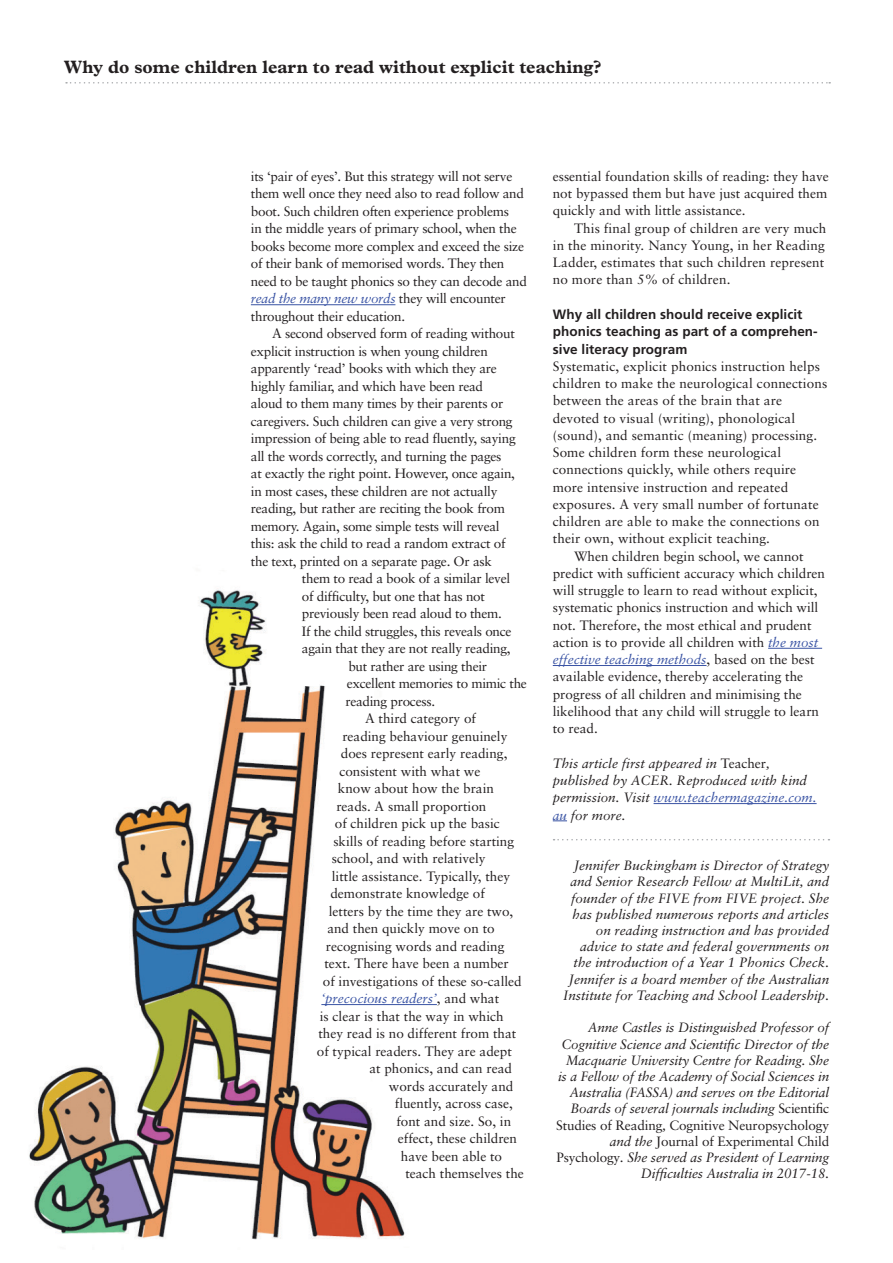
<style>
.page{position:relative;width:893px;height:1263px;background:#fff}
.page>*{position:absolute;margin:0;border:0;box-sizing:border-box;transform-origin:0 0}
.t1{font:700 18px "Plantin";color:#231f20}
.Body_indent{font:13.5px/17.2px "Sabon";color:#231f20}
.Body_indent-2{font:13.5px/17.5px "Sabon";letter-spacing:-.02em;color:#231f20}
.End_Story{font:italic 13.5px/16.2px "Sabon";color:#231f20;text-align:right}
.Body_1st_Para{font:13.5px/17.2px "Sabon";letter-spacing:.01em;color:#231f20}
.Body_indent-3{font:italic 13.5px/17.2px "Sabon";color:#231f20}
.Subhead{font:700 13.5px/17.2px "Frutiger LT Std";letter-spacing:.005em;color:#231f20}
.Body_indent-4{font:italic 13.5px "Sabon";color:#3953a4}
.s1{font-style:italic;color:#3953a4}
.s2{font-style:normal;color:#231f20}
.s3{font-style:normal}
.s4{color:#3953a4}
</style>
<div class="page">
<svg style="left:66px;top:82px;width:764px;height:2px"></svg>
<img style="left:29px;top:590px;width:393px;height:650px">
<hr style="left:251px;top:304px;width:144px;height:1px;background:#3953a4">
<hr style="left:321px;top:1004px;width:116px;height:1px;background:#3953a4">
<hr style="left:768px;top:648px;width:54px;height:1px;background:#3953a4">
<hr style="left:553px;top:665px;width:153px;height:1px;background:#3953a4">
<hr style="left:654px;top:803px;width:163px;height:1px;background:#3953a4">
<svg style="left:553px;top:820px;width:14px;height:1px"></svg>
<svg style="left:553px;top:839px;width:276px;height:1px"></svg>
<p class="t1" style="left:64px;top:56px;width:540px">Why do some children learn to read without explicit teaching?</p>
<p class="Body_indent-2" style="left:251px;top:167px;width:278px">its ‘pair of eyes’. But this strategy will not serve them well once they need also to read follow and boot. Such children often experience problems<br>in the middle years of primary school, when the books become more complex and exceed the size of their bank of memorised words. They then need to be taught phonics so they can decode and <span class="s1">read the many new words</span> they will encounter throughout their education.</p>
<p class="Body_indent-2" style="left:272px;top:325px;width:244px">A second observed form of reading without</p>
<p class="Body_indent-2" style="left:251px;top:342px;width:238px">explicit instruction is when young children</p>
<p class="Body_indent-2" style="left:251px;top:360px;width:247px">apparently ‘read’ books with which they are</p>
<p class="Body_indent-2" style="left:251px;top:377px;width:234px">highly familiar, and which have been read</p>
<p class="Body_indent-2" style="left:251px;top:395px;width:254px">aloud to them many times by their parents or</p>
<p class="Body_indent-2" style="left:251px;top:412px;width:263px">caregivers. Such children can give a very strong</p>
<p class="Body_indent-2" style="left:251px;top:430px;width:266px">impression of being able to read fluently, saying</p>
<p class="Body_indent-2" style="left:251px;top:447px;width:252px">all the words correctly, and turning the pages</p>
<p class="Body_indent-2" style="left:251px;top:465px;width:266px">at exactly the right point. However, once again,</p>
<p class="Body_indent-2" style="left:251px;top:482px;width:248px">in most cases, these children are not actually</p>
<p class="Body_indent-2" style="left:251px;top:500px;width:256px">reading, but rather are reciting the book from</p>
<p class="Body_indent-2" style="left:251px;top:517px;width:250px">memory. Again, some simple tests will reveal</p>
<p class="Body_indent-2" style="left:251px;top:535px;width:256px">this: ask the child to read a random extract of</p>
<p class="Body_indent-2" style="left:251px;top:552px;width:243px">the text, printed on a separate page. Or ask</p>
<p class="Body_indent-2" style="left:302px;top:570px;width:210px">them to read a book of a similar level</p>
<p class="Body_indent-2" style="left:302px;top:587px;width:185px">of difficulty, but one that has not</p>
<p class="Body_indent-2" style="left:302px;top:605px;width:202px">previously been read aloud to them.</p>
<p class="Body_indent-2" style="left:302px;top:622px;width:211px">If the child struggles, this reveals once</p>
<p class="Body_indent-2" style="left:302px;top:640px;width:210px">again that they are not really reading,</p>
<p class="Body_indent-2" style="left:348px;top:657px;width:140px">but rather are using their</p>
<p class="Body_indent-2" style="left:347px;top:675px;width:182px">excellent memories to mimic the</p>
<p class="Body_indent-2" style="left:345px;top:692px;width:91px">reading process.</p>
<p class="Body_indent" style="left:365px;top:710px;width:112px">A third category of</p>
<p class="Body_indent" style="left:342px;top:727px;width:167px">reading behaviour genuinely</p>
<p class="Body_indent" style="left:341px;top:745px;width:168px">does represent early reading,</p>
<p class="Body_indent" style="left:339px;top:762px;width:143px">consistent with what we</p>
<p class="Body_indent" style="left:338px;top:780px;width:158px">know about how the brain</p>
<p class="Body_indent" style="left:336px;top:797px;width:152px">reads. A small proportion</p>
<p class="Body_indent" style="left:335px;top:815px;width:167px">of children pick up the basic</p>
<p class="Body_indent" style="left:333px;top:832px;width:182px">skills of reading before starting</p>
<p class="Body_indent" style="left:332px;top:850px;width:155px">school, and with relatively</p>
<p class="Body_indent" style="left:332px;top:867px;width:180px">little assistance. Typically, they</p>
<p class="Body_indent" style="left:330px;top:885px;width:156px">demonstrate knowledge of</p>
<p class="Body_indent" style="left:329px;top:902px;width:186px">letters by the time they are two,</p>
<p class="Body_indent" style="left:327px;top:920px;width:169px">and then quickly move on to</p>
<p class="Body_indent" style="left:326px;top:937px;width:180px">recognising words and reading</p>
<p class="Body_indent" style="left:324px;top:955px;width:186px">text. There have been a number</p>
<p class="Body_indent" style="left:323px;top:972px;width:200px">of investigations of these so-called</p>
<p class="Body_indent-4" style="left:321px;top:991px;width:179px">‘precocious readers’<span class="s2">, and what</span></p>
<p class="Body_indent" style="left:320px;top:1007px;width:185px">is clear is that the way in which</p>
<p class="Body_indent" style="left:318px;top:1025px;width:200px">they read is no different from that</p>
<p class="Body_indent" style="left:317px;top:1042px;width:197px">of typical readers. They are adept</p>
<p class="Body_indent" style="left:369px;top:1060px;width:144px">at phonics, and can read</p>
<p class="Body_indent" style="left:389px;top:1077px;width:126px">words accurately and</p>
<p class="Body_indent" style="left:395px;top:1095px;width:120px">fluently, across case,</p>
<p class="Body_indent" style="left:396px;top:1112px;width:116px">font and size. So, in</p>
<p class="Body_indent" style="left:398px;top:1130px;width:121px">effect, these children</p>
<p class="Body_indent" style="left:401px;top:1147px;width:103px">have been able to</p>
<p class="Body_indent" style="left:405px;top:1165px;width:120px">teach themselves the</p>
<p class="Body_indent" style="left:553px;top:167px;width:278px;text-align:justify">essential foundation skills of reading: they have not bypassed them but have just acquired them quickly and with little assistance.</p>
<p class="Body_indent" style="left:553px;top:219px;width:275px;text-indent:21px">This final group of children are very much in the minority. Nancy Young, in her Reading Ladder, estimates that such children represent no more than 5% of children.</p>
<p class="Subhead" style="left:553px;top:306px;width:266px">Why all children should receive explicit phonics teaching as part of a comprehen&shy;sive literacy program</p>
<p class="Body_1st_Para" style="left:553px;top:357px;width:276px">Systematic, explicit phonics instruction helps children to make the neurological connections between the areas of the brain that are devoted to visual (writing), phonological (sound), and semantic (meaning) processing.<br>Some children form these neurological connections quickly, while others require more intensive instruction and repeated exposures. A very small number of fortunate children are able to make the connections on their own, without explicit teaching.</p>
<p class="Body_indent" style="left:553px;top:547px;width:274px;text-indent:21px">When children begin school, we cannot predict with sufficient accuracy which children will struggle to learn to read without explicit, systematic phonics instruction and which will not. Therefore, the most ethical and prudent action is to provide all children with <span class="s1">the most effective teaching methods</span>, based on the best available evidence, thereby accelerating the progress of all children and minimising the likelihood that any child will struggle to learn to read.</p>
<p class="Body_indent-3" style="left:553px;top:754px;width:265px">This article first appeared in <span class="s3">Teacher</span>, published by ACER. Reproduced with kind permission. Visit <span class="s4">www.teachermagazine.com. au</span> for more.</p>
<p class="End_Story" style="left:563px;top:857px;width:268px">Jennifer Buckingham is Director of Strategy and Senior Research Fellow at MultiLit, and founder of the FIVE from FIVE project. She has published numerous reports and articles on reading instruction and has provided advice to state and federal governments on the introduction of a Year 1 Phonics Check.<br>Jennifer is a board member of the Australian Institute for Teaching and School Leadership.</p>
<p class="End_Story" style="left:556px;top:1019px;width:275px">Anne Castles is Distinguished Professor of Cognitive Science and Scientific Director of the Macquarie University Centre for Reading. She is a Fellow of the Academy of Social Sciences in Australia (FASSA) and serves on the Editorial Boards of several journals including <span class="s3">Scientific Studies of Reading</span>, <span class="s3">Cognitive Neuropsychology </span>and the <span class="s3">Journal of Experimental Child Psychology</span>. She served as President of Learning Difficulties Australia in 2017-18.</p>
</div>
